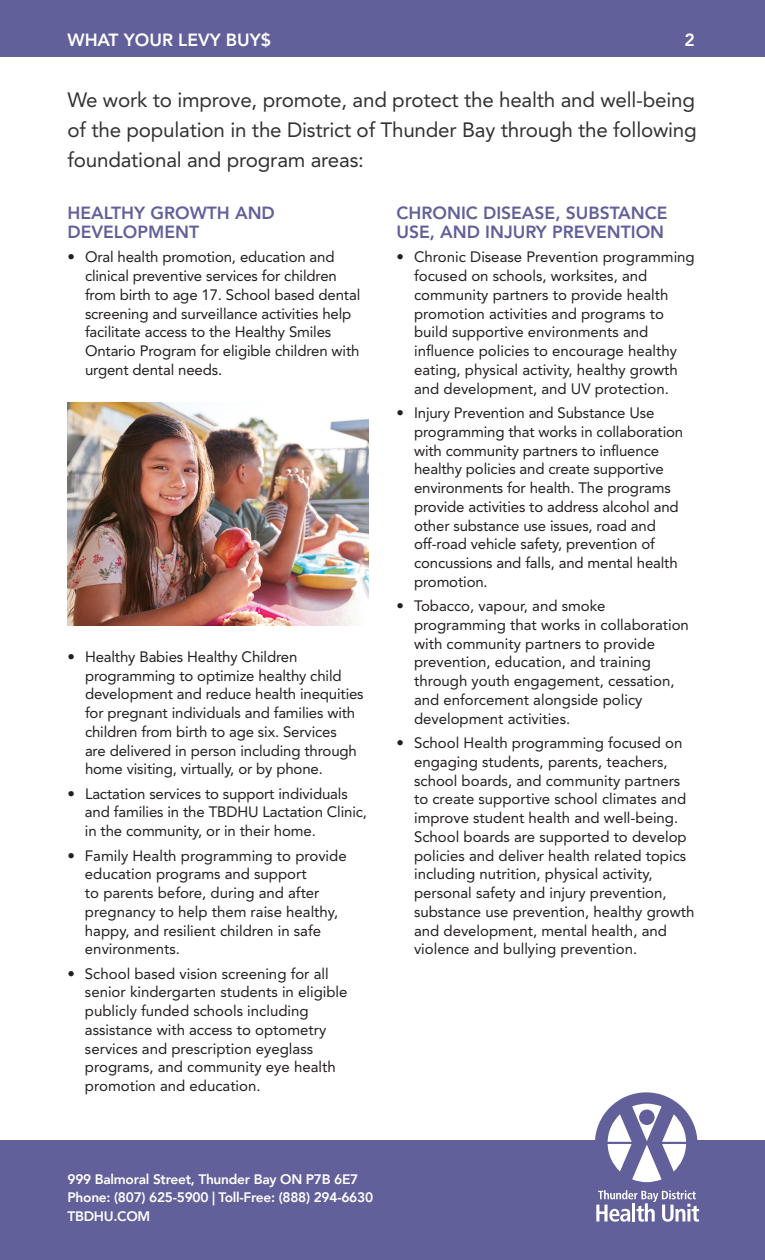
<style>
.page{position:relative;width:765px;height:1260px;background:#fff}
.page>*{position:absolute;margin:0;border:0;box-sizing:border-box;transform-origin:0 0}
.t1{font:20.62px/30px "Avenir LT Std";letter-spacing:-.01em;color:#333233;text-align:justify}
.t2{font:800 17.5px/18.8px "Avenir LT Std";color:#62609a}
.t3{font:800 17.5px "Avenir LT Std";color:#fff}
.t4{font:15px/18.8px "Avenir LT Std";color:#231f20}
.t5{font:800 13.75px/18.8px "Avenir";letter-spacing:-.02em;color:#fff}
</style>
<div class="page">
<div style="left:0;top:1140px;width:765px;height:120px;background:#62609a"></div>
<div style="left:0;top:0;width:765px;height:56px;background:#62609a"></div>
<div style="left:595px;top:1092px;width:103px;height:103px;background:#62609a;border-radius:50%"></div>
<svg style="left:608px;top:1104px;width:78px;height:78px"></svg>
<svg style="left:596px;top:1190px;width:103px;height:32px"></svg>
<img style="left:68px;top:402px;width:300px;height:223px">
<p class="t3" style="left:68px;top:29px;width:205px">WHAT YOUR LEVY BUY$</p>
<p class="t3" style="left:685px;top:29px;width:12px">2</p>
<h1 class="t1" style="left:68px;top:85px;width:631px">We work to improve, promote, and protect the health and well-being of the population in the District of Thunder Bay through the following foundational and program areas:</h1>
<p class="t2" style="left:68px;top:204px;width:13px">HEA</p>
<p class="t2" style="left:104px;top:204px;width:173px">LTHY GROWTH AND</p>
<p class="t2" style="left:68px;top:223px;width:25px">DEVE</p>
<p class="t2" style="left:114px;top:223px;width:86px">LOPMENT</p>
<p class="t4" style="left:85px;top:248px;width:277px;text-indent:-18px">• Oral health promotion, education and clinical preventive services for children from birth to age 17. School based dental screening and surveillance activities help facilitate access to the Healthy Smiles Ontario Program for eligible children with urgent dental needs.</p>
<p class="t4" style="left:85px;top:647px;width:280px;text-indent:-18px">• Healthy Babies Healthy Children programming to optimize healthy child development and reduce health inequities for pregnant individuals and families with children from birth to age six. Services<br>are delivered in person including through home visiting, virtually, or by phone.</p>
<p class="t4" style="left:85px;top:784px;width:284px;text-indent:-17px">• Lactation services to support individuals and families in the TBDHU Lactation Clinic, in the community, or in their home.</p>
<p class="t4" style="left:85px;top:846px;width:263px;text-indent:-18px">• Family Health programming to provide education programs and support<br>to parents before, during and after pregnancy to help them raise healthy, happy, and resilient children in safe environments.</p>
<p class="t4" style="left:85px;top:964px;width:264px;text-indent:-18px">• School based vision screening for all senior kindergarten students in eligible publicly funded schools including assistance with access to optometry services and prescription eyeglass programs, and community eye health promotion and education.</p>
<p class="t2" style="left:397px;top:204px;width:26px">CHRO</p>
<p class="t2" style="left:397px;top:204px;width:270px;text-indent:51px">NIC DISEASE, SUBSTANCE<br>USE, AND INJURY PREVE</p>
<p class="t2" style="left:607px;top:223px;width:59px">NTION</p>
<p class="t4" style="left:414px;top:248px;width:282px;text-indent:-18px">• Chronic Disease Prevention programming focused on schools, worksites, and community partners to provide health promotion activities and programs to build supportive environments and influence policies to encourage healthy eating, physical activity, healthy growth and development, and UV protection.</p>
<p class="t4" style="left:414px;top:404px;width:271px;text-indent:-18px">• Injury Prevention and Substance Use programming that works in collaboration with community partners to influence healthy policies and create supportive environments for health. The programs provide activities to address alcohol and other substance use issues, road and off-road vehicle safety, prevention of concussions and falls, and mental health promotion.</p>
<p class="t4" style="left:414px;top:597px;width:276px;text-indent:-18px">• Tobacco, vapour, and smoke programming that works in collaboration with community partners to provide prevention, education, and training through youth engagement, cessation, and enforcement alongside policy development activities.</p>
<p class="t4" style="left:414px;top:734px;width:282px;text-indent:-18px">• School Health programming focused on engaging students, parents, teachers, school boards, and community partners to create supportive school climates and improve student health and well-being.<br>School boards are supported to develop policies and deliver health related topics including nutrition, physical activity, personal safety and injury prevention, substance use prevention, healthy growth and development, mental health, and violence and bullying prevention.</p>
<p class="t5" style="left:68px;top:1169px;width:307px">999 Balmoral Street, Thunder Bay ON P7B 6E7<br>Phone: (807) 625-5900 | Toll-Free: (888) 294-6630<br>TBDHU.COM</p>
</div>
